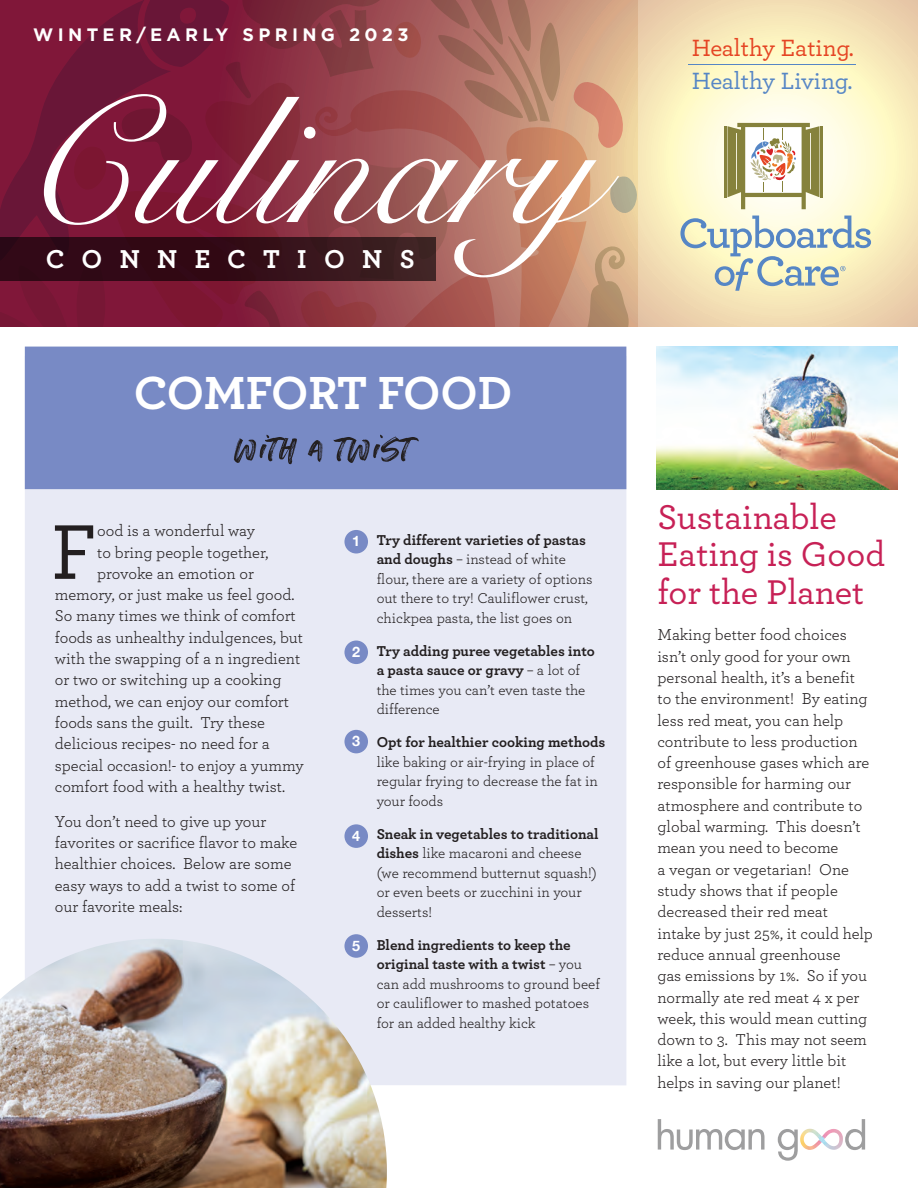
<style>
.page{position:relative;width:918px;height:1188px;background:#fff}
.page>*{position:absolute;margin:0;border:0;box-sizing:border-box;transform-origin:0 0}
.t1{font:179.7px "Snell Roundhand";color:#fff}
.t2{font:500 81.3px "Archer";color:#231f20}
.t3{font:57px "Summer Loving";letter-spacing:.04em;color:#231f20}
.t4{font:700 48.75px "Archer";letter-spacing:-.01em;color:#fff}
.t5{font:500 36px/37.5px "Archer";color:#c72156}
.t6{font:27.15px "Archer Bold LF";letter-spacing:.64em;color:#fff}
.t7{font:500 24.6px "Archer";color:#e54524}
.t8{font:500 24.6px "Archer";letter-spacing:-.005em;color:#5686c5}
.t9{font:700 18px "Gotham";letter-spacing:.24em;color:#fff}
.t10{font:16.5px/21.3px "Archer";color:#231f20}
.t11{font:15px/19.5px "Archer";color:#231f20}
.t12{font:700 15px/19.5px "Archer";color:#231f20}
.t13{font:700 14.4px "Helvetica Neue";color:#fff}
.s1{font-weight:700}
.s2{font-weight:400}
</style>
<div class="page">
<img style="left:656px;top:347px;width:241px;height:142px">
<svg style="left:637px;top:0;width:281px;height:326px;background:#f7eac1"></svg>
<svg style="left:0;top:0;width:637px;height:326px;background:#994a50"></svg>
<div style="left:25px;top:489px;width:601px;height:596px;background:#e8eaf5"></div>
<img style="left:800px;top:1129px;width:43px;height:21px">
<svg style="left:658px;top:1119px;width:107px;height:31px"></svg>
<svg style="left:778px;top:1129px;width:20px;height:32px"></svg>
<svg style="left:845px;top:1119px;width:20px;height:31px"></svg>
<img style="left:0;top:939px;width:387px;height:249px">
<div style="left:344px;top:530px;width:24px;height:24px;background:#788ac5;border-radius:50%"></div>
<div style="left:344px;top:641px;width:24px;height:23px;background:#788ac5;border-radius:50%"></div>
<div style="left:344px;top:730px;width:24px;height:23px;background:#788ac5;border-radius:50%"></div>
<div style="left:344px;top:824px;width:24px;height:24px;background:#788ac5;border-radius:50%"></div>
<div style="left:344px;top:934px;width:24px;height:24px;background:#788ac5;border-radius:50%"></div>
<hr style="left:688px;top:64px;width:167px;height:1px;background:#5686c5">
<hr style="left:820px;top:126px;width:3px;height:71px;background:#86823c">
<hr style="left:724px;top:126px;width:3px;height:71px;background:#86823c">
<svg style="left:727px;top:123px;width:93px;height:86px"></svg>
<svg style="left:680px;top:216px;width:191px;height:75px;background:#d8ddc7"></svg>
<div style="left:25px;top:347px;width:601px;height:142px;background:#788ac5"></div>
<div style="left:0;top:237px;width:435px;height:44px;background:linear-gradient(to right,#2d0112,#3d1e20)"></div>
<p class="t9" style="left:33px;top:23px;width:377px">WINTER/EARLY SPRING 2023</p>
<h1 class="t1" style="left:18px;top:21px;width:580px">Culinary</h1>
<h3 class="t6" style="left:46px;top:242px;width:371px">CONNECTIONS</h3>
<h3 class="t7" style="left:692px;top:30px;width:164px">Healthy Eating.</h3>
<h3 class="t8" style="left:692px;top:63px;width:162px">Healthy Living.</h3>
<h3 class="t4" style="left:134px;top:354px;width:380px">COMFORT FOOD</h3>
<h3 class="t3" style="left:234px;top:413px;width:177px">with a twist</h3>
<h2 class="t2" style="left:51px;top:493px;width:48px">F</h2>
<p class="t10" style="left:97px;top:519px;width:160px">ood is a wonderful way</p>
<p class="t10" style="left:97px;top:541px;width:173px">to bring people together,</p>
<p class="t10" style="left:97px;top:562px;width:158px">provoke an emotion or</p>
<p class="t10" style="left:55px;top:583px;width:241px">memory, or just make us feel good.</p>
<p class="t10" style="left:55px;top:605px;width:242px">So many times we think of comfort</p>
<p class="t10" style="left:55px;top:626px;width:250px">foods as unhealthy indulgences, but</p>
<p class="t10" style="left:55px;top:647px;width:247px">with the swapping of a n ingredient</p>
<p class="t10" style="left:55px;top:668px;width:228px">or two or switching up a cooking</p>
<p class="t10" style="left:55px;top:690px;width:236px">method, we can enjoy our comfort</p>
<p class="t10" style="left:55px;top:711px;width:212px">foods sans the guilt. Try these</p>
<p class="t10" style="left:55px;top:732px;width:216px">delicious recipes- no need for a</p>
<p class="t10" style="left:55px;top:754px;width:250px">special occasion!- to enjoy a yummy</p>
<p class="t10" style="left:55px;top:775px;width:232px">comfort food with a healthy twist.</p>
<p class="t10" style="left:55px;top:810px;width:244px">You don’t need to give up your favorites or sacrifice flavor to make healthier choices. Below are some easy ways to add a twist to some of our favorite meals:</p>
<p class="t13" style="left:352px;top:530px;width:10px">1</p>
<p class="t13" style="left:352px;top:640px;width:10px">2</p>
<p class="t13" style="left:352px;top:730px;width:10px">3</p>
<p class="t13" style="left:352px;top:824px;width:10px">4</p>
<p class="t13" style="left:352px;top:934px;width:10px">5</p>
<p class="t11" style="left:377px;top:529px;width:217px"><span class="s1">Try different varieties of pastas and doughs</span> – instead of white flour, there are a variety of options out there to try! Cauliflower crust, chickpea pasta, the list goes on</p>
<p class="t12" style="left:377px;top:640px;width:220px">Try adding puree vegetables into a pasta sauce or gravy <span class="s2">– a lot of the times you can’t even taste the difference</span></p>
<p class="t12" style="left:377px;top:732px;width:230px">Opt for healthier cooking methods</p>
<p class="t11" style="left:377px;top:751px;width:223px">like baking or air-frying in place of regular frying to decrease the fat in your foods</p>
<p class="t11" style="left:377px;top:823px;width:223px"><span class="s1">Sneak in vegetables to traditional dishes</span> like macaroni and cheese (we recommend butternut squash!) or even beets or zucchini in your desserts!</p>
<p class="t11" style="left:377px;top:934px;width:225px"><span class="s1">Blend ingredients to keep the original taste with a twist</span> – you can add mushrooms to ground beef or cauliflower to mashed potatoes for an added healthy kick</p>
<h3 class="t5" style="left:657px;top:496px;width:229px">Sustainable<br>Eating is Good for the Planet</h3>
<p class="t10" style="left:657px;top:623px;width:217px">Making better food choices isn’t only good for your own personal health, it’s a benefit to the environment! By eating less red meat, you can help contribute to less production of greenhouse gases which are responsible for harming our atmosphere and contribute to global warming. This doesn’t mean you need to become<br>a vegan or vegetarian! One study shows that if people decreased their red meat intake by just 25%, it could help reduce annual greenhouse<br>gas emissions by 1%. So if you normally ate red meat 4 x per week, this would mean cutting down to 3. This may not seem like a lot, but every little bit helps in saving our planet!</p>
</div>
